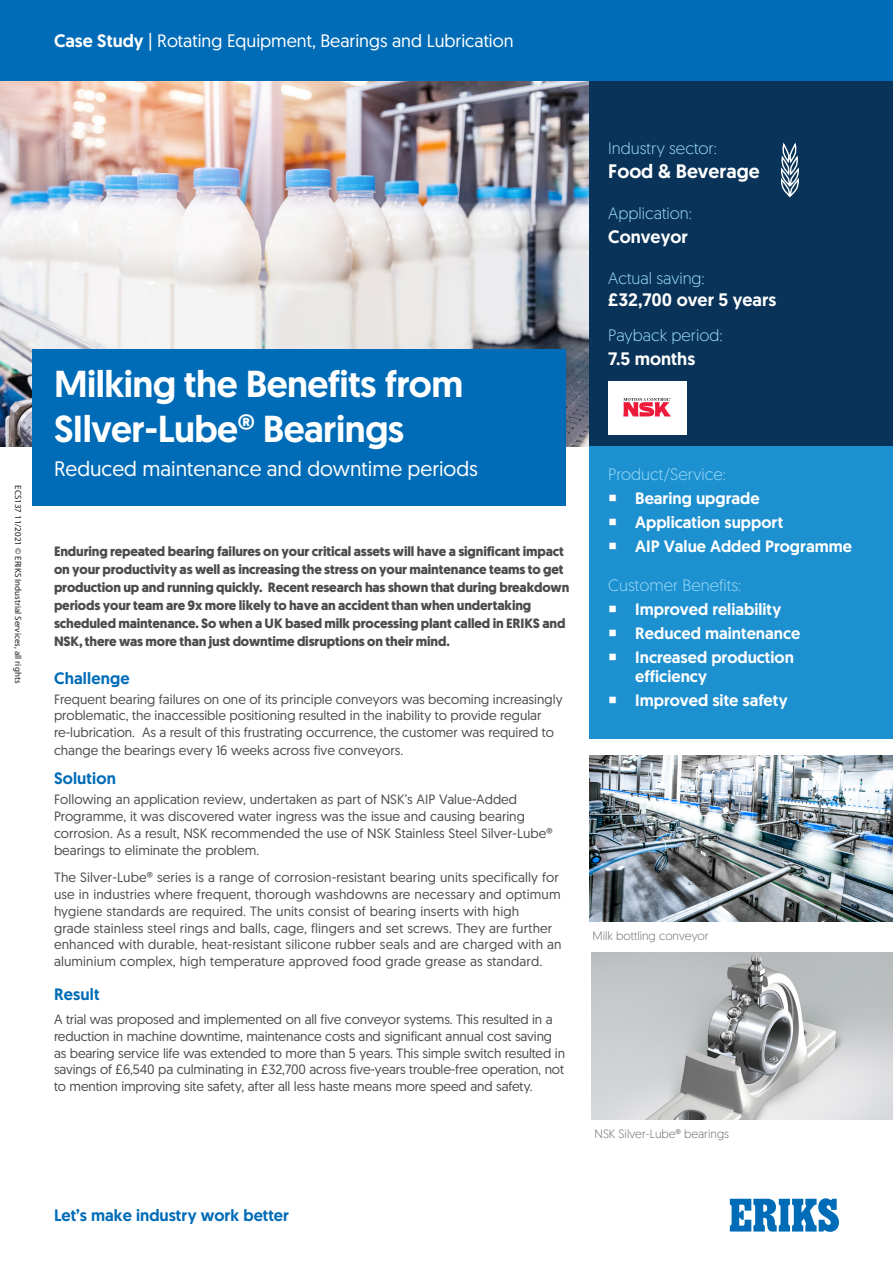
<style>
.page{position:relative;width:893px;height:1263px;background:#fff}
.page>*{position:absolute;margin:0;border:0;box-sizing:border-box;transform-origin:0 0}
.t1{font:500 37.5px/45px "Geomanist Word";letter-spacing:-.015em;color:#fff}
.t2{font:21px "Geomanist Word";color:#fff}
.t3{font:500 19.5px "Geomanist Word";color:#fff}
.t4{font:18px "Geomanist Word";color:#fff}
.t5{font:500 18px "Geomanist Word";color:#fff}
.t6{font:500 16.5px/19.6px "Geomanist Word";color:#fff}
.t7{font:300 16.5px "Geomanist Word";color:#9cdcf8}
.Header_2_Blue{font:500 16.5px "Geomanist Word";letter-spacing:.01em;color:#006cb7}
.Header_2_Blue-2{font:13.5px/16.8px "Geomanist Word";color:#4b4c4d}
.t8{font:700 13.5px/18px "Geomanist Word";letter-spacing:-.01em;color:#4b4c4d}
.t9{font:300 12px "Geomanist Word";color:#6c6d70}
.t10{font:9px "Myriad Pro";color:#241e1b}
.s1{font-weight:500}
</style>
<div class="page">
<img style="left:0;top:81px;width:589px;height:365px">
<div style="left:589px;top:60px;width:304px;height:635px;background:#093358"></div>
<div style="left:0;top:0;width:893px;height:81px;background:#006cb7"></div>
<div style="left:32px;top:350px;width:534px;height:156px;background:#006cb7"></div>
<div style="left:589px;top:446px;width:304px;height:293px;background:#1d90d0"></div>
<svg style="left:730px;top:1198px;width:109px;height:34px"></svg>
<img style="left:589px;top:755px;width:304px;height:167px">
<img style="left:591px;top:953px;width:302px;height:166px">
<svg style="left:781px;top:142px;width:18px;height:56px"></svg>
<div style="left:608px;top:381px;width:78px;height:54px;background:#fff"></div>
<svg style="left:623px;top:398px;width:48px;height:18px"></svg>
<p class="t4" style="left:54px;top:29px;width:461px"><span class="s1">Case Study</span> | Rotating Equipment, Bearings and Lubrication</p>
<p class="t10" style="left:24px;top:485px;width:199px;rotate:90deg">ECS137 11/2021 © ERIKS Industrial Services, all rights</p>
<p class="t1" style="left:54px;top:360px;width:411px">Milking the Benefits from<br>SIlver-Lube® Bearings</p>
<p class="t2" style="left:54px;top:455px;width:425px">Reduced maintenance and downtime periods</p>
<p class="t8" style="left:54px;top:542px;width:517px">Enduring repeated bearing failures on your critical assets will have a significant impact on your productivity as well as increasing the stress on your maintenance teams to get production up and running quickly. Recent research has shown that during breakdown periods your team are 9x more likely to have an accident than when undertaking scheduled maintenance. So when a UK based milk processing plant called in ERIKS and NSK, there was more than just downtime disruptions on their mind.</p>
<p class="Header_2_Blue" style="left:54px;top:667px;width:77px">Challenge</p>
<p class="Header_2_Blue-2" style="left:54px;top:690px;width:510px;line-height:17.2px">Frequent bearing failures on one of its principle conveyors was becoming increasingly problematic, the inaccessible positioning resulted in the inability to provide regular re-lubrication. As a result of this frustrating occurrence, the customer was required to change the bearings every 16 weeks across five conveyors.</p>
<p class="Header_2_Blue" style="left:54px;top:768px;width:64px">Solution</p>
<p class="Header_2_Blue-2" style="left:54px;top:791px;width:500px">Following an application review, undertaken as part of NSK’s AIP Value-Added Programme, it was discovered water ingress was the issue and causing bearing corrosion. As a result, NSK recommended the use of NSK Stainless Steel Silver-Lube® bearings to eliminate the problem.</p>
<p class="Header_2_Blue-2" style="left:54px;top:869px;width:509px">The Silver-Lube® series is a range of corrosion-resistant bearing units specifically for use in industries where frequent, thorough washdowns are necessary and optimum hygiene standards are required. The units consist of bearing inserts with high<br>grade stainless steel rings and balls, cage, flingers and set screws. They are further enhanced with durable, heat-resistant silicone rubber seals and are charged with an aluminium complex, high temperature approved food grade grease as standard.</p>
<p class="Header_2_Blue" style="left:54px;top:983px;width:47px">Result</p>
<p class="Header_2_Blue-2" style="left:54px;top:1010px;width:513px">A trial was proposed and implemented on all five conveyor systems. This resulted in a reduction in machine downtime, maintenance costs and significant annual cost saving as bearing service life was extended to more than 5 years. This simple switch resulted in savings of £6,540 pa culminating in £32,700 across five-years trouble-free operation, not to mention improving site safety, after all less haste means more speed and safety.</p>
<p class="t7" style="left:608px;top:138px;width:110px">Industry sector:</p>
<p class="t3" style="left:608px;top:158px;width:153px">Food &amp; Beverage</p>
<p class="t7" style="left:608px;top:203px;width:85px">Application:</p>
<p class="t5" style="left:608px;top:225px;width:81px">Conveyor</p>
<p class="t7" style="left:608px;top:267px;width:98px">Actual saving:</p>
<p class="t5" style="left:608px;top:288px;width:170px">£32,700 over 5 years</p>
<p class="t7" style="left:608px;top:325px;width:116px">Payback period:</p>
<p class="t5" style="left:608px;top:347px;width:88px">7.5 months</p>
<p class="t7" style="left:608px;top:464px;width:119px">Product/Service:</p>
<p class="t6" style="left:635px;top:488px;width:126px">Bearing upgrade</p>
<p class="t6" style="left:635px;top:512px;width:150px">Application support</p>
<p class="t6" style="left:635px;top:536px;width:218px">AIP Value Added Programme</p>
<p class="t7" style="left:608px;top:575px;width:135px">Customer Benefits:</p>
<p class="t6" style="left:635px;top:599px;width:148px">Improved reliability</p>
<p class="t6" style="left:635px;top:623px;width:167px">Reduced maintenance</p>
<p class="t6" style="left:635px;top:647px;width:160px">Increased production efficiency</p>
<p class="t6" style="left:635px;top:690px;width:154px">Improved site safety</p>
<p class="t9" style="left:592px;top:928px;width:118px">Milk bottling conveyor</p>
<p class="t9" style="left:595px;top:1126px;width:136px">NSK Silver-Lube® bearings</p>
<p class="Header_2_Blue" style="left:54px;top:1204px;width:237px">Let’s make industry work better</p>
</div>
